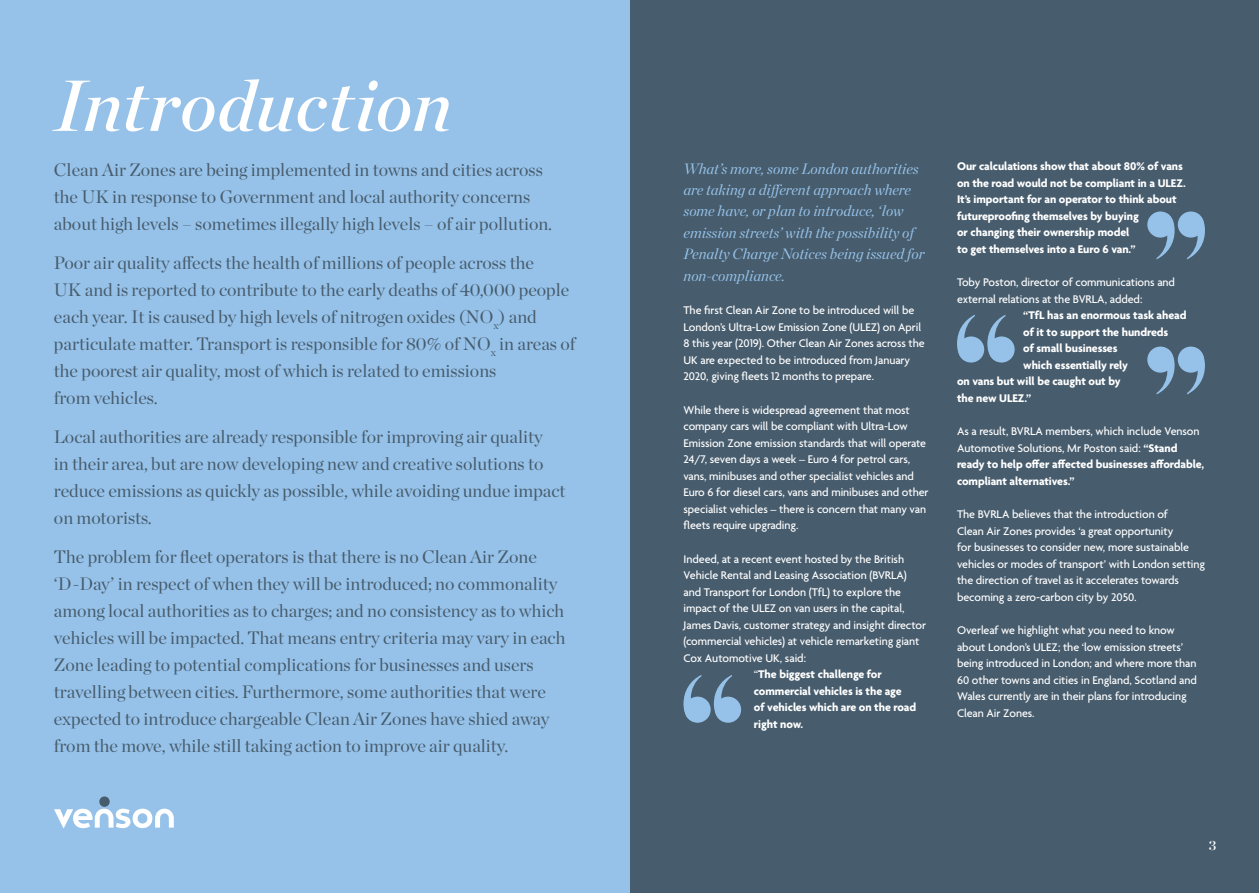
<style>
.page{position:relative;width:1259px;height:893px;background:#fff}
.page>*{position:absolute;margin:0;border:0;box-sizing:border-box;transform-origin:0 0}
.t1{font:italic 72px "Chronicle Display Semi";letter-spacing:.005em;color:#fff}
.t2{font:18px/27px "Chronicle Display";color:#475c6d}
.t3{font:italic 15px/21.5px "Chronicle Display";color:#96c2e9}
.t4{font:13.5px "Chronicle Display Semi";color:#fff}
.t5{font:500 12px/16.5px "Agenda";letter-spacing:-.005em;color:#fff}
.t6{font:700 12px/16.5px "Agenda";letter-spacing:-.005em;color:#fff}
.s1{font-weight:500}
.s2{font-weight:700}
</style>
<div class="page">
<div style="left:629px;top:0;width:630px;height:893px;background:#475c6d"></div>
<div style="left:0;top:0;width:629px;height:893px;background:#96c2e9"></div>
<div style="left:99px;top:796px;width:11px;height:11px;background:#475c6d;border-radius:50%"></div>
<svg style="left:54px;top:809px;width:120px;height:20px"></svg>
<div style="left:715px;top:697px;width:26px;height:26px;background:#96c2e9;border-radius:50%"></div>
<svg style="left:683px;top:675px;width:51px;height:47px"></svg>
<div style="left:988px;top:336px;width:26px;height:27px;background:#96c2e9;border-radius:50%"></div>
<svg style="left:957px;top:315px;width:51px;height:47px"></svg>
<svg style="left:1147px;top:211px;width:26px;height:27px"></svg>
<svg style="left:1154px;top:212px;width:51px;height:47px"></svg>
<div style="left:1147px;top:347px;width:26px;height:26px;background:#96c2e9;border-radius:50%"></div>
<svg style="left:1154px;top:347px;width:51px;height:47px"></svg>
<h1 class="t1" style="left:54px;top:48px;width:399px">Introduction</h1>
<h2 class="t2" style="left:54px;top:155px;width:500px">Clean Air Zones are being implemented in towns and cities across the UK in response to Government and local authority concerns about high levels – sometimes illegally high levels – of air pollution.</h2>
<p class="t2" style="left:54px;top:248px;width:523px">Poor air quality affects the health of millions of people across the<br>UK and is reported to contribute to the early deaths of 40,000 people each year. It is caused by high levels of nitrogen oxides (NO<sub>x</sub>) and particulate matter. Transport is responsible for 80% of NO<sub>x</sub> in areas of the poorest air quality, most of which is related to emissions<br>from vehicles.</p>
<h2 class="t2" style="left:54px;top:422px;width:513px">Local authorities are already responsible for improving air quality<br>in their area, but are now developing new and creative solutions to reduce emissions as quickly as possible, while avoiding undue impact on motorists.</h2>
<p class="t2" style="left:54px;top:542px;width:513px">The problem for fleet operators is that there is no Clean Air Zone ‘D-Day’ in respect of when they will be introduced; no commonality among local authorities as to charges; and no consistency as to which vehicles will be impacted. That means entry criteria may vary in each Zone leading to potential complications for businesses and users travelling between cities. Furthermore, some authorities that were expected to introduce chargeable Clean Air Zones have shied away from the move, while still taking action to improve air quality.</p>
<p class="t3" style="left:683px;top:156px;width:243px">What’s more, some London authorities are taking a different approach where some have, or plan to introduce, ‘low emission streets’ with the possibility of Penalty Charge Notices being issued for non-compliance.</p>
<p class="t5" style="left:683px;top:303px;width:243px">The first Clean Air Zone to be introduced will be London’s Ultra-Low Emission Zone (ULEZ) on April 8 this year (2019). Other Clean Air Zones across the UK are expected to be introduced from January 2020, giving fleets 12 months to prepare.</p>
<p class="t5" style="left:683px;top:402px;width:247px">While there is widespread agreement that most company cars will be compliant with Ultra-Low Emission Zone emission standards that will operate 24/7, seven days a week – Euro 4 for petrol cars, vans, minibuses and other specialist vehicles and Euro 6 for diesel cars, vans and minibuses and other specialist vehicles – there is concern that many van fleets require upgrading.</p>
<p class="t5" style="left:683px;top:551px;width:222px">Indeed, at a recent event hosted by the British</p>
<p class="t5" style="left:683px;top:568px;width:225px">Vehicle Rental and Leasing Association (BVRLA)</p>
<p class="t5" style="left:683px;top:584px;width:219px">and Transport for London (TfL) to explore the</p>
<p class="t5" style="left:683px;top:601px;width:222px">impact of the ULEZ on van users in the capital,</p>
<p class="t5" style="left:683px;top:617px;width:244px">James Davis, customer strategy and insight director</p>
<p class="t5" style="left:683px;top:634px;width:237px">(commercial vehicles) at vehicle remarketing giant</p>
<p class="t5" style="left:683px;top:650px;width:124px">Cox Automotive UK, said:</p>
<p class="t6" style="left:754px;top:667px;width:129px"><span class="s1">“</span>The biggest challenge for</p>
<p class="t6" style="left:754px;top:683px;width:149px">commercial vehicles is the age</p>
<p class="t6" style="left:754px;top:700px;width:164px">of vehicles which are on the road</p>
<p class="t6" style="left:754px;top:716px;width:51px">right now.</p>
<p class="t6" style="left:957px;top:159px;width:230px">Our calculations show that about 80% of vans on the road would not be compliant in a ULEZ.<br>It’s important for an operator to think about futureproofing themselves by buying<br>or changing their ownership model<br>to get themselves into a Euro 6 van.”</p>
<p class="t5" style="left:957px;top:275px;width:219px">Toby Poston, director of communications and external relations at the BVRLA, added:</p>
<p class="t6" style="left:1023px;top:308px;width:165px">“TfL has an enormous task ahead</p>
<p class="t6" style="left:1023px;top:324px;width:147px">of it to support the hundreds</p>
<p class="t6" style="left:1023px;top:341px;width:96px">of small businesses</p>
<p class="t6" style="left:1023px;top:357px;width:106px">which essentially rely</p>
<p class="t6" style="left:957px;top:374px;width:165px">on vans but will be caught out by</p>
<p class="t6" style="left:957px;top:390px;width:76px">the new ULEZ.”</p>
<p class="t5" style="left:957px;top:424px;width:249px">As a result, BVRLA members, which include Venson Automotive Solutions, Mr Poston said: <span class="s2">“Stand ready to help offer affected businesses affordable, compliant alternatives.”</span></p>
<p class="t5" style="left:957px;top:507px;width:249px">The BVRLA believes that the introduction of<br>Clean Air Zones provides ‘a great opportunity<br>for businesses to consider new, more sustainable vehicles or modes of transport’ with London setting the direction of travel as it accelerates towards becoming a zero-carbon city by 2050.</p>
<p class="t5" style="left:957px;top:623px;width:241px">Overleaf we highlight what you need to know about London’s ULEZ; the ‘low emission streets’ being introduced in London; and where more than 60 other towns and cities in England, Scotland and Wales currently are in their plans for introducing Clean Air Zones.</p>
<p class="t4" style="left:1209px;top:834px;width:9px">3</p>
</div>
